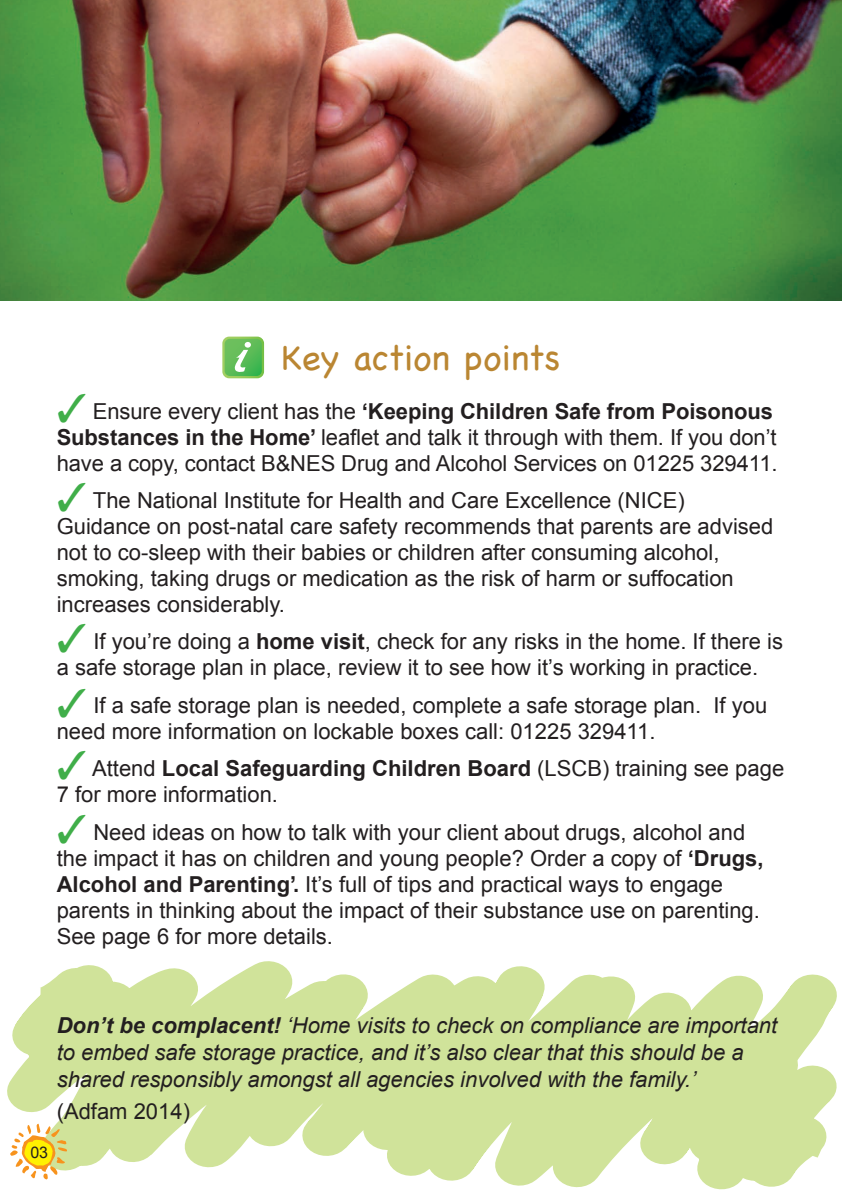
<style>
.page{position:relative;width:842px;height:1191px;background:#fff}
.page>*{position:absolute;margin:0;border:0;box-sizing:border-box;transform-origin:0 0}
.t1{font:36px "Chalkboard";color:#ba8632}
.t2{font:22px/26px "Arial";color:#231f20}
.t3{font:italic 22px/27px "Arial";color:#231f20}
.t4{font:16px "Arial";color:#231f20}
.s1{font-weight:700}
</style>
<div class="page">
<svg style="left:7px;top:961px;width:830px;height:228px"></svg>
<svg style="left:10px;top:1123px;width:57px;height:56px"></svg>
<svg style="left:222px;top:336px;width:42px;height:42px;background:#7ac66d"></svg>
<img style="left:0;top:0;width:842px;height:300px">
<p class="t1" style="left:282px;top:336px;width:280px">Key action points</p>
<p class="t2" style="left:57px;top:398px;width:722px;text-indent:36px">Ensure every client has the <span class="s1">‘Keeping Children Safe from Poisonous<br>Substances in the Home’</span> leaflet and talk it through with them. If you don’t have a copy, contact B&amp;NES Drug and Alcohol Services on 01225 329411.</p>
<p class="t2" style="left:57px;top:487px;width:718px;text-indent:36px">The National Institute for Health and Care Excellence (NICE)<br>Guidance on post-natal care safety recommends that parents are advised not to co-sleep with their babies or children after consuming alcohol, smoking, taking drugs or medication as the risk of harm or suffocation increases considerably.</p>
<p class="t2" style="left:57px;top:629px;width:728px;text-indent:37px">If you’re doing a <span class="s1">home visit</span>, check for any risks in the home. If there is a safe storage plan in place, review it to see how it’s working in practice.</p>
<p class="t2" style="left:57px;top:692px;width:712px;text-indent:37px">If a safe storage plan is needed, complete a safe storage plan. If you need more information on lockable boxes call: 01225 329411.</p>
<p class="t2" style="left:57px;top:755px;width:729px;text-indent:35px">Attend <span class="s1">Local Safeguarding Children Board</span> (LSCB) training see page<br>7 for more information.</p>
<p class="t2" style="left:57px;top:819px;width:708px;text-indent:37px">Need ideas on how to talk with your client about drugs, alcohol and the impact it has on children and young people? Order a copy of <span class="s1">‘Drugs, Alcohol and Parenting’.</span> It’s full of tips and practical ways to engage parents in thinking about the impact of their substance use on parenting.<br>See page 6 for more details.</p>
<p class="t4" style="left:30px;top:1142px;width:19px">03</p>
<p class="t3" style="left:57px;top:1011px;width:722px"><span class="s1">Don’t be complacent!</span> ‘Home visits to check on compliance are important to embed safe storage practice, and it’s also clear that this should be a shared responsibly amongst all agencies involved with the family.’</p>
<p class="t2" style="left:57px;top:1098px;width:135px">(Adfam 2014)</p>
</div>
